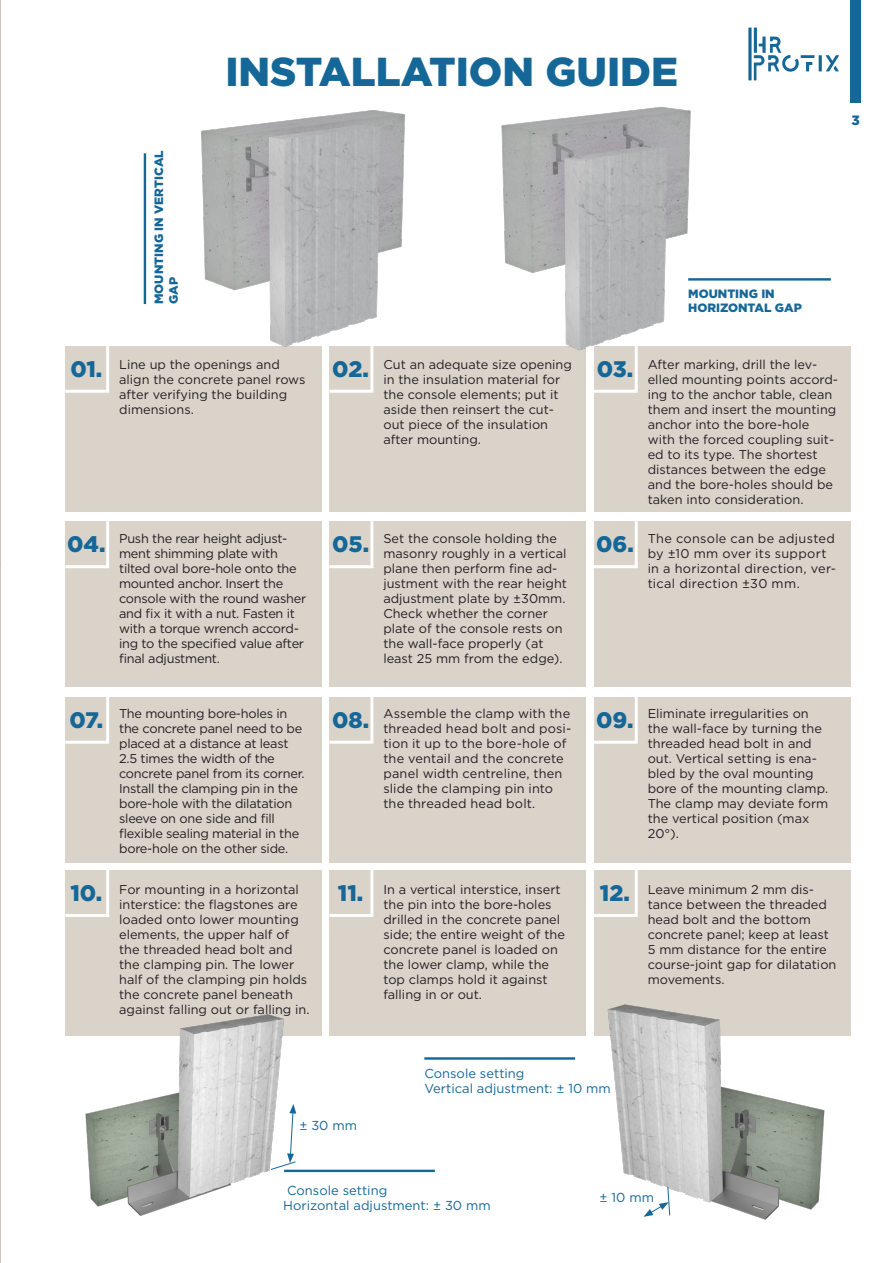
<style>
.page{position:relative;width:893px;height:1263px;background:#fff}
.page>*{position:absolute;margin:0;border:0;box-sizing:border-box;transform-origin:0 0}
.t1{font:900 40.35px "Gotham";color:#156798}
.t2{font:900 22.5px "Gotham";color:#156798}
.t3{font:900 13.5px "Gotham";color:#156798}
.t4{font:12.9px "Gotham";color:#156798}
.t5{font:12.75px/15px "Gotham";color:#231f20}
.t6{font:12.75px/15px "Gotham";letter-spacing:-.02em;color:#231f20}
.t7{font:12.75px/15px "Gotham";letter-spacing:.025em;color:#231f20}
.t8{font:900 12.15px/14.5px "Gotham";color:#156798}
</style>
<div class="page">
<svg style="left:748px;top:28px;width:91px;height:52px"></svg>
<div style="left:850px;top:0;width:11px;height:102px;background:#156798"></div>
<svg style="left:0;top:0;width:1px;height:1263px"></svg>
<div style="left:65px;top:346px;width:257px;height:165px;background:#d9d3ca"></div>
<div style="left:65px;top:697px;width:257px;height:165px;background:#d9d3ca"></div>
<div style="left:65px;top:521px;width:257px;height:166px;background:#d9d3ca"></div>
<div style="left:65px;top:870px;width:257px;height:166px;background:#d9d3ca"></div>
<div style="left:329px;top:346px;width:257px;height:165px;background:#d9d3ca"></div>
<div style="left:329px;top:697px;width:257px;height:165px;background:#d9d3ca"></div>
<div style="left:329px;top:521px;width:257px;height:166px;background:#d9d3ca"></div>
<div style="left:329px;top:870px;width:257px;height:166px;background:#d9d3ca"></div>
<div style="left:594px;top:346px;width:256px;height:165px;background:#d9d3ca"></div>
<div style="left:594px;top:697px;width:256px;height:165px;background:#d9d3ca"></div>
<div style="left:594px;top:521px;width:256px;height:166px;background:#d9d3ca"></div>
<div style="left:594px;top:870px;width:256px;height:166px;background:#d9d3ca"></div>
<svg style="left:65px;top:346px;width:44px;height:47px"></svg>
<svg style="left:65px;top:521px;width:44px;height:48px"></svg>
<svg style="left:65px;top:697px;width:44px;height:47px"></svg>
<svg style="left:65px;top:870px;width:44px;height:47px"></svg>
<svg style="left:329px;top:346px;width:45px;height:47px"></svg>
<svg style="left:329px;top:521px;width:45px;height:48px"></svg>
<svg style="left:329px;top:697px;width:45px;height:47px"></svg>
<svg style="left:329px;top:870px;width:45px;height:47px"></svg>
<svg style="left:594px;top:363px;width:44px;height:30px"></svg>
<svg style="left:594px;top:521px;width:44px;height:48px"></svg>
<svg style="left:594px;top:697px;width:44px;height:47px"></svg>
<svg style="left:594px;top:870px;width:44px;height:47px"></svg>
<hr style="left:144px;top:153px;width:2px;height:151px;background:#156798">
<hr style="left:688px;top:278px;width:143px;height:3px;background:#156798">
<img style="left:201px;top:110px;width:204px;height:236px">
<img style="left:501px;top:107px;width:197px;height:256px">
<img style="left:575px;top:1002px;width:276px;height:218px">
<img style="left:0;top:1014px;width:354px;height:218px">
<hr style="left:284px;top:1170px;width:151px;height:2px;background:#156798">
<hr style="left:424px;top:1057px;width:151px;height:3px;background:#156798">
<svg style="left:270px;top:1104px;width:26px;height:66px"></svg>
<svg style="left:643px;top:1186px;width:27px;height:31px"></svg>
<p class="t8" style="left:152px;top:304px;width:155px;rotate:-90deg">MOUNTING IN VERTICAL<br>GAP</p>
<p class="t1" style="left:225px;top:44px;width:454px">INSTALLATION GUIDE</p>
<p class="t3" style="left:851px;top:111px;width:10px">3</p>
<p class="t8" style="left:688px;top:286px;width:115px">MOUNTING IN<br>HORIZONTAL GAP</p>
<p class="t2" style="left:70px;top:353px;width:33px">01.</p>
<p class="t2" style="left:67px;top:529px;width:40px">04.</p>
<p class="t5" style="left:119px;top:357px;width:188px">Line up the openings and align the concrete panel rows after verifying the building dimensions.</p>
<p class="t5" style="left:383px;top:357px;width:190px">Cut an adequate size opening in the insulation material for the console elements; put it aside then reinsert the cut&shy;out piece of the insulation after mounting.</p>
<p class="t5" style="left:648px;top:357px;width:192px">After marking, drill the lev&shy;elled mounting points accord&shy;ing to the anchor table, clean them and insert the mounting anchor into the bore-hole with the forced coupling suit&shy;ed to its type. The shortest distances between the edge and the bore-holes should be taken into consideration.</p>
<p class="t2" style="left:332px;top:353px;width:38px">02.</p>
<p class="t2" style="left:597px;top:353px;width:38px">03.</p>
<p class="t6" style="left:119px;top:531px;width:189px">Push the rear height adjust&shy;ment shimming plate with tilted oval bore-hole onto the mounted anchor. Insert the console with the round washer and fix it with a nut. Fasten it with a torque wrench accord&shy;ing to the specified value after final adjustment.</p>
<p class="t5" style="left:383px;top:531px;width:185px">Set the console holding the masonry roughly in a vertical plane then perform fine ad&shy;justment with the rear height adjustment plate by ±30mm.<br>Check whether the corner plate of the console rests on the wall-face properly (at least 25 mm from the edge).</p>
<p class="t7" style="left:648px;top:531px;width:190px">The console can be adjusted by ±10 mm over its support in a horizontal direction, ver&shy;tical direction ±30 mm.</p>
<p class="t2" style="left:332px;top:529px;width:38px">05.</p>
<p class="t2" style="left:596px;top:529px;width:39px">06.</p>
<p class="t2" style="left:69px;top:704px;width:35px">07.</p>
<p class="t2" style="left:70px;top:878px;width:33px">10.</p>
<p class="t6" style="left:119px;top:706px;width:187px">The mounting bore-holes in the concrete panel need to be placed at a distance at least<br>2.5 times the width of the concrete panel from its corner.<br>Install the clamping pin in the bore-hole with the dilatation sleeve on one side and fill flexible sealing material in the bore-hole on the other side.</p>
<p class="t5" style="left:119px;top:881px;width:192px">For mounting in a horizontal interstice: the flagstones are loaded onto lower mounting elements, the upper half of the threaded head bolt and the clamping pin. The lower half of the clamping pin holds the concrete panel beneath against falling out or falling in.</p>
<p class="t2" style="left:332px;top:704px;width:38px">08.</p>
<p class="t5" style="left:383px;top:706px;width:189px">Assemble the clamp with the threaded head bolt and posi&shy;tion it up to the bore-hole of the ventail and the concrete panel width centreline, then slide the clamping pin into the threaded head bolt.</p>
<p class="t2" style="left:338px;top:878px;width:27px">11.</p>
<p class="t5" style="left:383px;top:881px;width:183px">In a vertical interstice, insert the pin into the bore-holes drilled in the concrete panel side; the entire weight of the concrete panel is loaded on the lower clamp, while the top clamps hold it against falling in or out.</p>
<p class="t2" style="left:596px;top:704px;width:39px">09.</p>
<p class="t5" style="left:648px;top:706px;width:182px">Eliminate irregularities on the wall-face by turning the threaded head bolt in and out. Vertical setting is ena&shy;bled by the oval mounting bore of the mounting clamp.<br>The clamp may deviate form the vertical position (max<br>20°).</p>
<p class="t2" style="left:600px;top:878px;width:31px">12.</p>
<p class="t5" style="left:648px;top:881px;width:190px">Leave minimum 2 mm dis&shy;tance between the threaded head bolt and the bottom concrete panel; keep at least<br>5 mm distance for the entire course-joint gap for dilatation movements.</p>
<p class="t4" style="left:299px;top:1117px;width:59px">± 30 mm</p>
<p class="t4" style="left:424px;top:1065px;width:102px">Console setting</p>
<p class="t4" style="left:424px;top:1080px;width:188px">Vertical adjustment: ± 10 mm</p>
<p class="t4" style="left:287px;top:1182px;width:102px">Console setting</p>
<p class="t4" style="left:283px;top:1197px;width:209px">Horizontal adjustment: ± 30 mm</p>
<p class="t4" style="left:600px;top:1189px;width:56px">± 10 mm</p>
</div>
